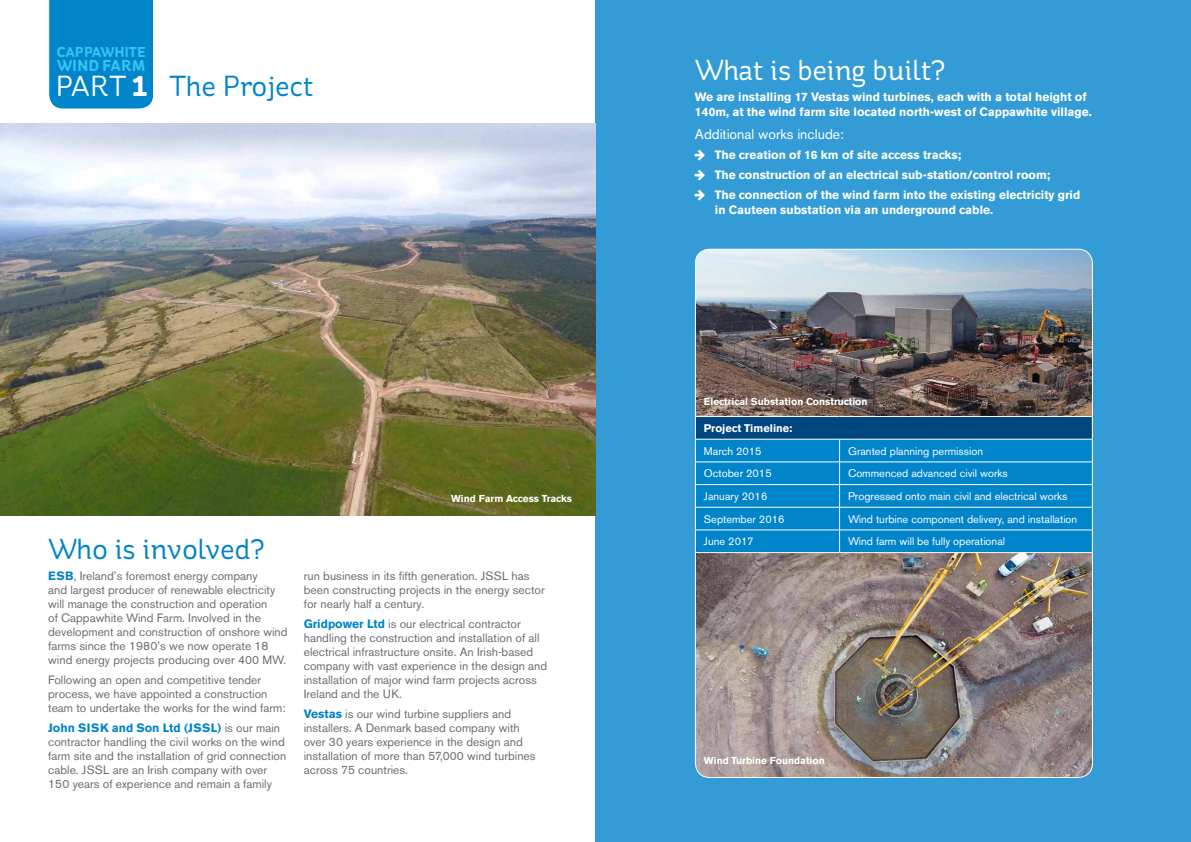
<style>
.page{position:relative;width:1191px;height:842px;background:#fff}
.page>*{position:absolute;margin:0;border:0;box-sizing:border-box;transform-origin:0 0}
.t1{font:29px "St Ryde";letter-spacing:-.01em;color:#0084ca}
.t2{font:29px "St Ryde";letter-spacing:-.01em;color:#fff}
.t3{font:700 15.9px "St Ryde";color:#33c5f3}
.t4{font:700 14.4px "St Ryde";color:#33c5f3}
.t5{font:14px "Akzidenz Grotesk BE";color:#fff}
.t6{font:12px/14px "Akzidenz Grotesk BE";color:#6c6d70}
.t7{font:700 12px/15px "Akzidenz Grotesk BE";color:#fff}
.t8{font:11px "Akzidenz Grotesk BE";color:#fff}
.t9{font:700 11px "Akzidenz Grotesk BE";color:#fff}
.t10{font:700 10px "Akzidenz Grotesk BE";color:#fff}
.s1{font-weight:700}
.s2{font-weight:700;color:#0084ca}
</style>
<div class="page">
<div style="left:595px;top:0;width:596px;height:842px;background:#339cd7"></div>
<img style="left:695px;top:249px;width:397px;height:167px">
<img style="left:695px;top:553px;width:397px;height:224px">
<div style="left:695px;top:416px;width:397px;height:23px;background:#004781"></div>
<div style="left:696px;top:440px;width:395px;height:112px;background:#0084ca"></div>
<hr style="left:695px;top:416px;width:144px;height:1px;background:#fff">
<hr style="left:839px;top:416px;width:253px;height:1px;background:#fff">
<hr style="left:695px;top:439px;width:144px;height:1px;background:#fff">
<hr style="left:839px;top:439px;width:253px;height:1px;background:#fff">
<hr style="left:695px;top:461px;width:144px;height:1px;background:#fff">
<hr style="left:839px;top:461px;width:253px;height:1px;background:#fff">
<hr style="left:695px;top:484px;width:144px;height:1px;background:#fff">
<hr style="left:839px;top:484px;width:253px;height:1px;background:#fff">
<hr style="left:695px;top:507px;width:144px;height:1px;background:#fff">
<hr style="left:839px;top:507px;width:253px;height:1px;background:#fff">
<hr style="left:695px;top:529px;width:144px;height:1px;background:#fff">
<svg style="left:695px;top:417px;width:1px;height:135px"></svg>
<hr style="left:839px;top:529px;width:253px;height:1px;background:#fff">
<svg style="left:839px;top:440px;width:1px;height:112px"></svg>
<svg style="left:1091px;top:417px;width:1px;height:135px"></svg>
<hr style="left:695px;top:552px;width:144px;height:1px;background:#fff">
<hr style="left:839px;top:552px;width:253px;height:1px;background:#fff">
<img style="left:0;top:123px;width:595px;height:393px">
<div style="left:48px;top:0;width:106px;height:109px;background:#0084ca"></div>
<p class="t4" style="left:57px;top:43px;width:91px">CAPPAWHITE</p>
<p class="t3" style="left:57px;top:56px;width:90px">WIND FARM</p>
<p class="t2" style="left:55px;top:69px;width:93px">PART <span class="s1">1</span></p>
<p class="t1" style="left:169px;top:69px;width:146px">The Project</p>
<p class="t1" style="left:48px;top:532px;width:218px">Who is involved?</p>
<p class="t10" style="left:451px;top:492px;width:122px">Wind Farm Access Tracks</p>
<p class="t6" style="left:48px;top:569px;width:241px"><span class="s2">ESB</span>, Ireland’s foremost energy company<br>and largest producer of renewable electricity will manage the construction and operation<br>of Cappawhite Wind Farm. Involved in the development and construction of onshore wind farms since the 1980’s we now operate 18 wind energy projects producing over 400 MW.</p>
<p class="t6" style="left:48px;top:673px;width:239px">Following an open and competitive tender process, we have appointed a construction team to undertake the works for the wind farm:</p>
<p class="t6" style="left:48px;top:720px;width:240px"><span class="s2">John SISK and Son Ltd (JSSL)</span> is our main contractor handling the civil works on the wind farm site and the installation of grid connection cable. JSSL are an Irish company with over 150 years of experience and remain a family</p>
<p class="t6" style="left:304px;top:569px;width:243px">run business in its fifth generation. JSSL has been constructing projects in the energy sector for nearly half a century.</p>
<p class="t6" style="left:304px;top:617px;width:245px"><span class="s2">Gridpower Ltd</span> is our electrical contractor handling the construction and installation of all electrical infrastructure onsite. An Irish-based company with vast experience in the design and installation of major wind farm projects across Ireland and the UK.</p>
<p class="t6" style="left:304px;top:706px;width:233px"><span class="s2">Vestas</span> is our wind turbine suppliers and installers. A Denmark based company with over 30 years experience in the design and installation of more than 57,000 wind turbines across 75 countries.</p>
<p class="t2" style="left:695px;top:53px;width:252px">What is being built?</p>
<p class="t7" style="left:695px;top:89px;width:398px">We are installing 17 Vestas wind turbines, each with a total height of<br>140m, at the wind farm site located north-west of Cappawhite village.</p>
<p class="t5" style="left:695px;top:126px;width:151px">Additional works include:</p>
<p class="t7" style="left:715px;top:148px;width:248px">The creation of 16 km of site access tracks;</p>
<p class="t7" style="left:715px;top:168px;width:337px">The construction of an electrical sub-station/control room;</p>
<p class="t7" style="left:715px;top:187px;width:367px">The connection of the wind farm into the existing electricity grid in Cauteen substation via an underground cable.</p>
<p class="t10" style="left:704px;top:396px;width:165px">Electrical Substation Construction</p>
<p class="t9" style="left:704px;top:422px;width:90px">Project Timeline:</p>
<p class="t8" style="left:704px;top:444px;width:59px">March 2015</p>
<p class="t8" style="left:848px;top:444px;width:136px">Granted planning permission</p>
<p class="t8" style="left:704px;top:467px;width:69px">October 2015</p>
<p class="t8" style="left:848px;top:467px;width:161px">Commenced advanced civil works</p>
<p class="t8" style="left:704px;top:490px;width:65px">January 2016</p>
<p class="t8" style="left:848px;top:490px;width:221px">Progressed onto main civil and electrical works</p>
<p class="t8" style="left:704px;top:512px;width:82px">September 2016</p>
<p class="t8" style="left:848px;top:512px;width:231px">Wind turbine component delivery, and installation</p>
<p class="t8" style="left:704px;top:535px;width:51px">June 2017</p>
<p class="t8" style="left:848px;top:535px;width:158px">Wind farm will be fully operational</p>
<p class="t10" style="left:704px;top:755px;width:122px">Wind Turbine Foundation</p>
</div>
